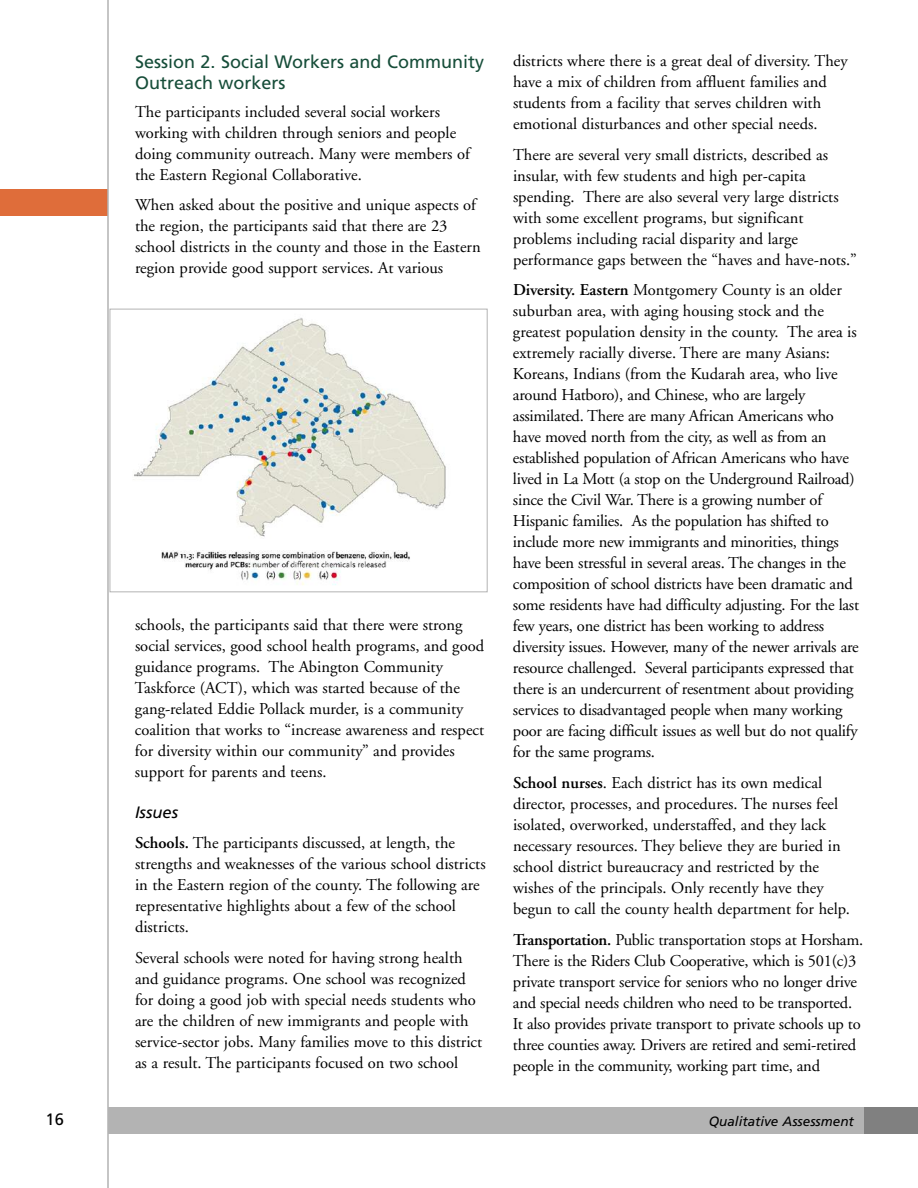
<style>
.page{position:relative;width:918px;height:1188px;background:#fff}
.page>*{position:absolute;margin:0;border:0;box-sizing:border-box;transform-origin:0 0}
.t1{font:18px/21.6px "Frutiger";color:#164d39}
.t2{font:16.5px/21px "Adobe Garamond";color:#000}
.t3{font:italic 16.5px "Frutiger";color:#000}
.t4{font:16.5px "Frutiger";color:#000}
.t5{font:italic 13.5px "Frutiger";color:#000}
.s1{font-weight:600}
</style>
<div class="page">
<div style="left:0;top:189px;width:108px;height:27px;background:#df6d3a"></div>
<hr style="left:107px;top:0;width:2px;height:1188px;background:#b3b3b3">
<div style="left:108px;top:1107px;width:805px;height:27px;background:#b3b3b3"></div>
<div style="left:864px;top:1107px;width:54px;height:27px;background:#808080"></div>
<img style="left:134px;top:318px;width:312px;height:267px">
<div style="left:110px;top:309px;width:378px;height:283px;border:1px solid #b3b3b3"></div>
<p class="t1" style="left:135px;top:52px;width:351px">Session 2. Social Workers and Community<br>Outreach workers</p>
<p class="t2" style="left:135px;top:102px;width:336px">The participants included several social workers working with children through seniors and people doing community outreach. Many were members of the Eastern Regional Collaborative.</p>
<p class="t2" style="left:135px;top:196px;width:347px">When asked about the positive and unique aspects of the region, the participants said that there are 23 school districts in the county and those in the Eastern region provide good support services. At various</p>
<p class="t2" style="left:135px;top:616px;width:351px">schools, the participants said that there were strong social services, good school health programs, and good guidance programs. The Abington Community Taskforce (ACT), which was started because of the gang-related Eddie Pollack murder, is a community coalition that works to “increase awareness and respect for diversity within our community” and provides support for parents and teens.</p>
<p class="t3" style="left:135px;top:805px;width:45px">Issues</p>
<p class="t2" style="left:135px;top:834px;width:352px"><span class="s1">Schools.</span> The participants discussed, at length, the strengths and weaknesses of the various school districts in the Eastern region of the county. The following are representative highlights about a few of the school districts.</p>
<p class="t2" style="left:135px;top:949px;width:349px">Several schools were noted for having strong health and guidance programs. One school was recognized for doing a good job with special needs students who are the children of new immigrants and people with service-sector jobs. Many families move to this district as a result. The participants focused on two school</p>
<p class="t2" style="left:513px;top:52px;width:336px">districts where there is a great deal of diversity. They have a mix of children from affluent families and students from a facility that serves children with emotional disturbances and other special needs.</p>
<p class="t2" style="left:513px;top:145px;width:345px">There are several very small districts, described as insular, with few students and high per-capita spending. There are also several very large districts with some excellent programs, but significant problems including racial disparity and large performance gaps between the “haves and have-nots.”</p>
<p class="t2" style="left:513px;top:281px;width:348px"><span class="s1">Diversity. Eastern</span> Montgomery County is an older suburban area, with aging housing stock and the greatest population density in the county. The area is extremely racially diverse. There are many Asians:<br>Koreans, Indians (from the Kudarah area, who live around Hatboro), and Chinese, who are largely assimilated. There are many African Americans who have moved north from the city, as well as from an established population of African Americans who have lived in La Mott (a stop on the Underground Railroad) since the Civil War. There is a growing number of Hispanic families. As the population has shifted to include more new immigrants and minorities, things have been stressful in several areas. The changes in the composition of school districts have been dramatic and some residents have had difficulty adjusting. For the last few years, one district has been working to address diversity issues. However, many of the newer arrivals are resource challenged. Several participants expressed that there is an undercurrent of resentment about providing services to disadvantaged people when many working poor are facing difficult issues as well but do not qualify for the same programs.</p>
<p class="t2" style="left:513px;top:774px;width:339px"><span class="s1">School nurses</span>. Each district has its own medical director, processes, and procedures. The nurses feel isolated, overworked, understaffed, and they lack necessary resources. They believe they are buried in school district bureaucracy and restricted by the wishes of the principals. Only recently have they begun to call the county health department for help.</p>
<p class="t2" style="left:513px;top:930px;width:352px"><span class="s1">Transportation.</span> Public transportation stops at Horsham.<br>There is the Riders Club Cooperative, which is 501(c)3 private transport service for seniors who no longer drive and special needs children who need to be transported.<br>It also provides private transport to private schools up to three counties away. Drivers are retired and semi-retired people in the community, working part time, and</p>
<p class="t4" style="left:46px;top:1113px;width:20px">16</p>
<p class="t5" style="left:709px;top:1116px;width:147px">Qualitative Assessment</p>
</div>
